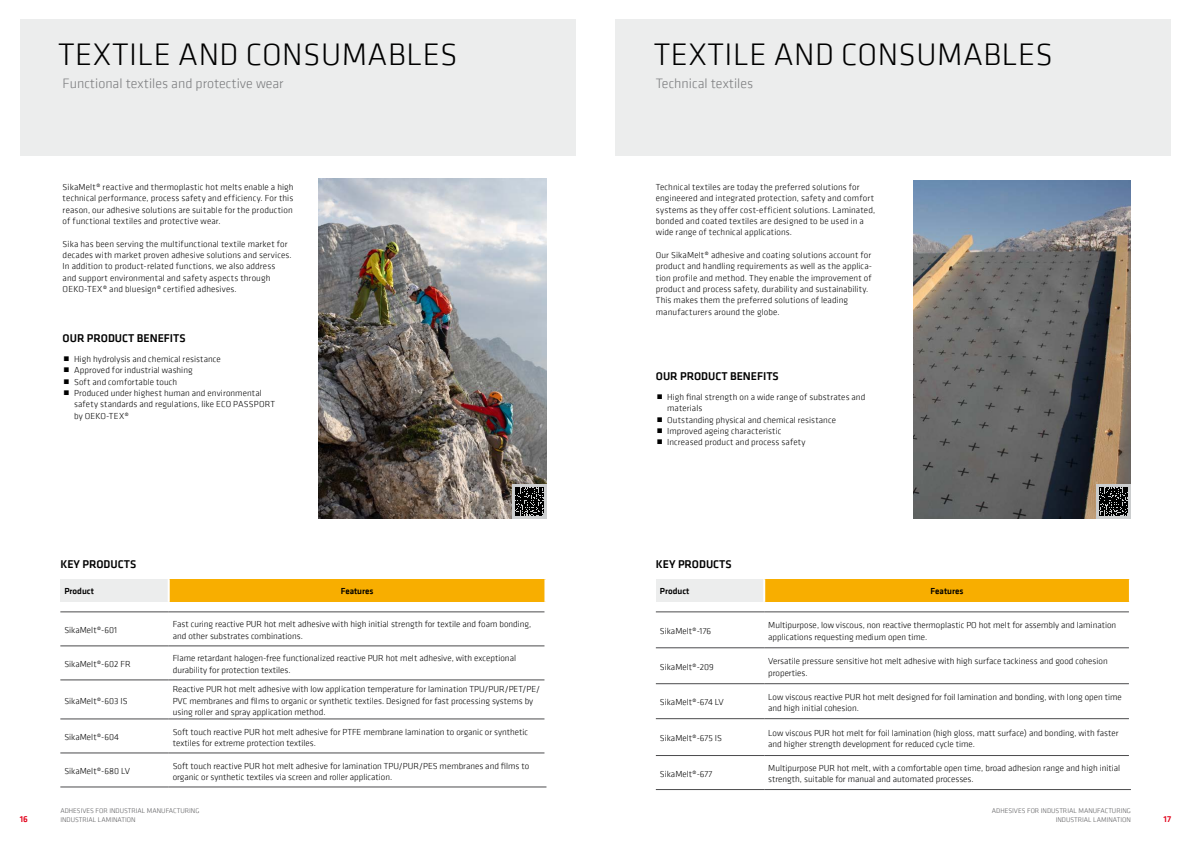
<style>
.page{position:relative;width:1191px;height:842px;background:#fff}
.page>*{position:absolute;margin:0;border:0;box-sizing:border-box;transform-origin:0 0}
.t1{font:300 32px "Klavika Web Basic";letter-spacing:.015em;color:#000}
.t2{font:300 14px "Klavika Web Basic";color:#7b7c7e}
.t3{font:500 11.6px "Klavika Web Basic";color:#000}
.t4{font:300 9px/11.3px "Klavika Web Basic";color:#000}
.t5{font:500 9px "Klavika Web Basic";color:#000}
.t6{font:500 9px "Klavika Web Basic";color:#e2001a}
.t7{font:300 7px/8.4px "Klavika Web Basic";color:#58585a;text-align:right}
</style>
<div class="page">
<div style="left:20px;top:20px;width:555px;height:136px;background:#eceded"></div>
<div style="left:615px;top:20px;width:556px;height:136px;background:#eceded"></div>
<img style="left:318px;top:179px;width:228px;height:339px">
<img style="left:913px;top:180px;width:217px;height:338px">
<div style="left:656px;top:579px;width:108px;height:23px;background:#eceded"></div>
<div style="left:764px;top:579px;width:366px;height:23px;background:#f8ae00"></div>
<hr style="left:763px;top:579px;width:2px;height:23px;background:#fff">
<hr style="left:1129px;top:579px;width:2px;height:23px;background:#fff">
<hr style="left:656px;top:611px;width:108px;height:1px;background:#4b4b4d">
<hr style="left:764px;top:611px;width:365px;height:1px;background:#4b4b4d">
<hr style="left:656px;top:647px;width:108px;height:1px;background:#4b4b4d">
<hr style="left:764px;top:647px;width:365px;height:1px;background:#4b4b4d">
<hr style="left:656px;top:683px;width:108px;height:1px;background:#4b4b4d">
<hr style="left:764px;top:683px;width:365px;height:1px;background:#4b4b4d">
<hr style="left:656px;top:718px;width:108px;height:1px;background:#4b4b4d">
<hr style="left:764px;top:718px;width:365px;height:1px;background:#4b4b4d">
<hr style="left:656px;top:755px;width:108px;height:1px;background:#4b4b4d">
<hr style="left:764px;top:755px;width:365px;height:1px;background:#4b4b4d">
<hr style="left:656px;top:789px;width:108px;height:1px;background:#4b4b4d">
<hr style="left:764px;top:789px;width:367px;height:1px;background:#4b4b4d">
<div style="left:60px;top:579px;width:109px;height:23px;background:#eceded"></div>
<div style="left:169px;top:579px;width:376px;height:23px;background:#f8ae00"></div>
<hr style="left:168px;top:579px;width:2px;height:23px;background:#fff">
<hr style="left:544px;top:579px;width:2px;height:23px;background:#fff">
<hr style="left:60px;top:611px;width:109px;height:1px;background:#4b4b4d">
<hr style="left:169px;top:611px;width:375px;height:1px;background:#4b4b4d">
<hr style="left:60px;top:645px;width:109px;height:1px;background:#4b4b4d">
<hr style="left:169px;top:645px;width:375px;height:1px;background:#4b4b4d">
<hr style="left:60px;top:679px;width:109px;height:1px;background:#4b4b4d">
<hr style="left:169px;top:679px;width:375px;height:1px;background:#4b4b4d">
<hr style="left:60px;top:718px;width:109px;height:1px;background:#4b4b4d">
<hr style="left:169px;top:718px;width:375px;height:1px;background:#4b4b4d">
<hr style="left:60px;top:752px;width:109px;height:1px;background:#4b4b4d">
<hr style="left:169px;top:752px;width:375px;height:1px;background:#4b4b4d">
<hr style="left:60px;top:786px;width:109px;height:1px;background:#4b4b4d">
<hr style="left:169px;top:786px;width:377px;height:1px;background:#4b4b4d">
<div style="left:512px;top:484px;width:34px;height:34px;background:#cbcdce"></div>
<svg style="left:515px;top:487px;width:29px;height:29px"></svg>
<div style="left:1096px;top:484px;width:34px;height:34px;background:#cbcdce"></div>
<svg style="left:1099px;top:487px;width:29px;height:29px"></svg>
<h1 class="t1" style="left:58px;top:35px;width:401px">TEXTILE AND CONSUMABLES</h1>
<h2 class="t2" style="left:63px;top:75px;width:222px">Functional textiles and protective wear</h2>
<p class="t4" style="left:63px;top:181px;width:232px;text-align:justify">SikaMelt® reactive and thermoplastic hot melts enable a high technical performance, process safety and efficiency. For this reason, our adhesive solutions are suitable for the production of functional textiles and protective wear.</p>
<p class="t4" style="left:63px;top:238px;width:231px">Sika has been serving the multifunctional textile market for decades with market proven adhesive solutions and services.<br>In addition to product-related functions, we also address<br>and support environmental and safety aspects through OEKO-TEX® and bluesign® certified adhesives.</p>
<p class="t3" style="left:63px;top:330px;width:124px">OUR PRODUCT BENEFITS</p>
<p class="t4" style="left:74px;top:353px;width:202px">High hydrolysis and chemical resistance<br>Approved for industrial washing<br>Soft and comfortable touch<br>Produced under highest human and environmental safety standards and regulations, like ECO PASSPORT by OEKO-TEX®</p>
<h1 class="t1" style="left:653px;top:35px;width:401px">TEXTILE AND CONSUMABLES</h1>
<h2 class="t2" style="left:656px;top:75px;width:99px">Technical textiles</h2>
<p class="t4" style="left:656px;top:181px;width:221px">Technical textiles are today the preferred solutions for engineered and integrated protection, safety and comfort systems as they offer cost-efficient solutions. Laminated, bonded and coated textiles are designed to be used in a wide range of technical applications.</p>
<p class="t4" style="left:656px;top:249px;width:218px">Our SikaMelt® adhesive and coating solutions account for product and handling requirements as well as the applica&shy;tion profile and method. They enable the improvement of product and process safety, durability and sustainability.<br>This makes them the preferred solutions of leading manufacturers around the globe.</p>
<p class="t3" style="left:656px;top:369px;width:124px">OUR PRODUCT BENEFITS</p>
<p class="t4" style="left:667px;top:391px;width:200px">High final strength on a wide range of substrates and materials<br>Outstanding physical and chemical resistance Improved ageing characteristic<br>Increased product and process safety</p>
<p class="t3" style="left:60px;top:556px;width:77px">KEY PRODUCTS</p>
<p class="t3" style="left:656px;top:556px;width:77px">KEY PRODUCTS</p>
<p class="t5" style="left:64px;top:585px;width:31px">Product</p>
<p class="t5" style="left:341px;top:585px;width:34px">Features</p>
<p class="t4" style="left:64px;top:624px;width:54px">SikaMelt®-601</p>
<p class="t4" style="left:173px;top:619px;width:360px">Fast curing reactive PUR hot melt adhesive with high initial strength for textile and foam bonding, and other substrates combinations.</p>
<p class="t4" style="left:64px;top:658px;width:68px">SikaMelt®-602 FR</p>
<p class="t4" style="left:173px;top:653px;width:345px">Flame retardant halogen-free functionalized reactive PUR hot melt adhesive, with exceptional durability for protection textiles.</p>
<p class="t4" style="left:64px;top:695px;width:65px">SikaMelt®-603 IS</p>
<p class="t4" style="left:173px;top:684px;width:369px">Reactive PUR hot melt adhesive with low application temperature for lamination TPU/PUR/PET/PE/<br>PVC membranes and films to organic or synthetic textiles. Designed for fast processing systems by using roller and spray application method.</p>
<p class="t4" style="left:64px;top:731px;width:56px">SikaMelt®-604</p>
<p class="t4" style="left:173px;top:726px;width:357px">Soft touch reactive PUR hot melt adhesive for PTFE membrane lamination to organic or synthetic textiles for extreme protection textiles.</p>
<p class="t4" style="left:64px;top:765px;width:67px">SikaMelt®-680 LV</p>
<p class="t4" style="left:173px;top:760px;width:358px">Soft touch reactive PUR hot melt adhesive for lamination TPU/PUR/PES membranes and films to organic or synthetic textiles via screen and roller application.</p>
<p class="t5" style="left:660px;top:585px;width:31px">Product</p>
<p class="t5" style="left:930px;top:585px;width:34px">Features</p>
<p class="t4" style="left:660px;top:625px;width:53px">SikaMelt®-176</p>
<p class="t4" style="left:768px;top:620px;width:349px">Multipurpose, low viscous, non reactive thermoplastic PO hot melt for assembly and lamination applications requesting medium open time.</p>
<p class="t4" style="left:660px;top:661px;width:55px">SikaMelt®-209</p>
<p class="t4" style="left:768px;top:656px;width:341px">Versatile pressure sensitive hot melt adhesive with high surface tackiness and good cohesion properties.</p>
<p class="t4" style="left:660px;top:697px;width:65px">SikaMelt®-674 LV</p>
<p class="t4" style="left:768px;top:691px;width:355px">Low viscous reactive PUR hot melt designed for foil lamination and bonding, with long open time and high initial cohesion.</p>
<p class="t4" style="left:660px;top:732px;width:64px">SikaMelt®-675 IS</p>
<p class="t4" style="left:768px;top:727px;width:352px">Low viscous PUR hot melt for foil lamination (high gloss, matt surface) and bonding, with faster and higher strength development for reduced cycle time.</p>
<p class="t4" style="left:660px;top:768px;width:54px">SikaMelt®-677</p>
<p class="t4" style="left:768px;top:762px;width:353px">Multipurpose PUR hot melt, with a comfortable open time, broad adhesion range and high initial strength, suitable for manual and automated processes.</p>
<p class="t7" style="left:60px;top:807px;width:141px;text-align:left">ADHESIVES FOR INDUSTRIAL MANUFACTURING<br>INDUSTRIAL LAMINATION</p>
<p class="t7" style="left:991px;top:807px;width:141px">ADHESIVES FOR INDUSTRIAL MANUFACTURING<br>INDUSTRIAL LAMINATION</p>
<p class="t6" style="left:20px;top:813px;width:10px">16</p>
<p class="t6" style="left:1163px;top:813px;width:9px">17</p>
</div>
